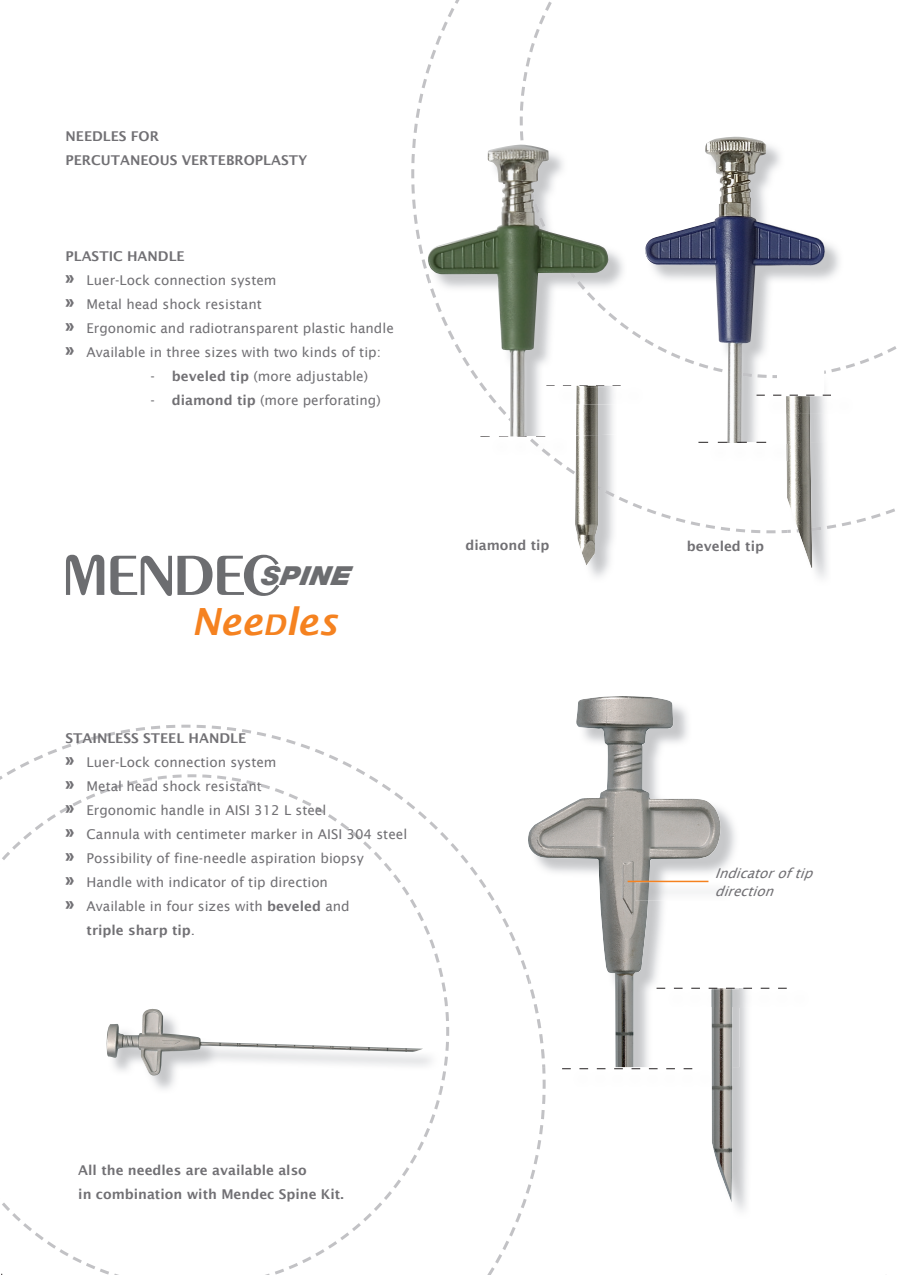
<style>
.page{position:relative;width:897px;height:1275px;background:#fff}
.page>*{position:absolute;margin:0;border:0;box-sizing:border-box;transform-origin:0 0}
.t1{font:italic 600 37.5px "Lucida Sans";color:#f58220}
.t2{font:italic 900 26.25px "Helvetica Neue";letter-spacing:.01em;color:#6c6d70;scale:1.06 1}
.t3{font:13.5px/24px "Lucida Sans";color:#717074}
.t4{font:600 13.5px/24px "Lucida Sans";color:#717074}
.t5{font:italic 13.5px/18px "Lucida Sans";color:#717074}
.s1{font-weight:600}
.s2{font-family:"Techno";font-size:18px}
.s3{font-size:28.5px}
.s4{font-weight:400}
</style>
<div class="page">
<svg style="left:6px;top:724px;width:540px;height:551px"></svg>
<svg style="left:0;top:773px;width:450px;height:502px"></svg>
<svg style="left:66px;top:555px;width:38px;height:40px"></svg>
<svg style="left:110px;top:555px;width:169px;height:41px"></svg>
<svg style="left:562px;top:1068px;width:130px;height:1px"></svg>
<img style="left:527px;top:696px;width:194px;height:371px">
<img style="left:711px;top:1007px;width:21px;height:196px">
<img style="left:664px;top:990px;width:84px;height:17px">
<svg style="left:656px;top:988px;width:130px;height:2px"></svg>
<img style="left:635px;top:882px;width:93px;height:19px">
<hr style="left:627px;top:881px;width:81px;height:1px;background:#f58220">
<img style="left:598px;top:486px;width:16px;height:11px">
<img style="left:575px;top:437px;width:23px;height:129px">
<img style="left:530px;top:439px;width:20px;height:16px">
<img style="left:645px;top:225px;width:53px;height:139px">
<img style="left:799px;top:533px;width:13px;height:35px">
<svg style="left:698px;top:136px;width:198px;height:397px"></svg>
<img style="left:108px;top:1010px;width:331px;height:83px">
<img style="left:106px;top:1008px;width:317px;height:67px">
<img style="left:608px;top:251px;width:16px;height:77px">
<img style="left:428px;top:144px;width:180px;height:293px">
<svg style="left:520px;top:1px;width:32px;height:116px"></svg>
<p class="t4" style="left:66px;top:124px;width:243px">NEEDLES FOR<br>PERCUTANEOUS VERTEBROPLASTY</p>
<p class="t3" style="left:66px;top:244px;width:330px"><span class="s1">PLASTIC HANDLE<br></span><span class="s2">»</span> Luer-Lock connection system<br><span class="s2">»</span> Metal head shock resistant<br><span class="s2">»</span> Ergonomic and radiotransparent plastic handle <span class="s2">»</span> Available in three sizes with two kinds of tip:</p>
<p class="t3" style="left:151px;top:364px;width:219px">- <span class="s1">beveled tip</span> (more adjustable)</p>
<p class="t3" style="left:151px;top:388px;width:231px">- <span class="s1">diamond tip</span> (more perforating)</p>
<h2 class="t2" style="left:260px;top:567px;width:86px">SPINE</h2>
<h1 class="t1" style="left:191px;top:599px;width:147px">Nee<span class="s3">D</span>les</h1>
<p class="t4" style="left:66px;top:725px;width:182px">STAINLESS STEEL HANDLE</p>
<p class="t3" style="left:66px;top:749px;width:212px"><span class="s2">»</span> Luer-Lock connection system</p>
<p class="t3" style="left:66px;top:773px;width:198px"><span class="s2">»</span> Metal head shock resistant</p>
<p class="t3" style="left:66px;top:797px;width:262px"><span class="s2">»</span> Ergonomic handle in AISI 312 L steel</p>
<p class="t3" style="left:66px;top:821px;width:343px"><span class="s2">»</span> Cannula with centimeter marker in AISI 304 steel</p>
<p class="t3" style="left:66px;top:845px;width:299px"><span class="s2">»</span> Possibility of fine-needle aspiration biopsy</p>
<p class="t3" style="left:66px;top:869px;width:264px"><span class="s2">»</span> Handle with indicator of tip direction</p>
<p class="t3" style="left:66px;top:893px;width:286px"><span class="s2">»</span> Available in four sizes with <span class="s1">beveled</span> and</p>
<p class="t4" style="left:87px;top:917px;width:110px">triple sharp tip<span class="s4">.</span></p>
<p class="t4" style="left:465px;top:533px;width:85px">diamond tip</p>
<p class="t4" style="left:686px;top:534px;width:79px">beveled tip</p>
<p class="t5" style="left:714px;top:864px;width:104px">Indicatoroftip direction</p>
<p class="t4" style="left:78px;top:1157px;width:267px">All the needles are available also<br>in combination with Mendec Spine Kit.</p>
</div>
